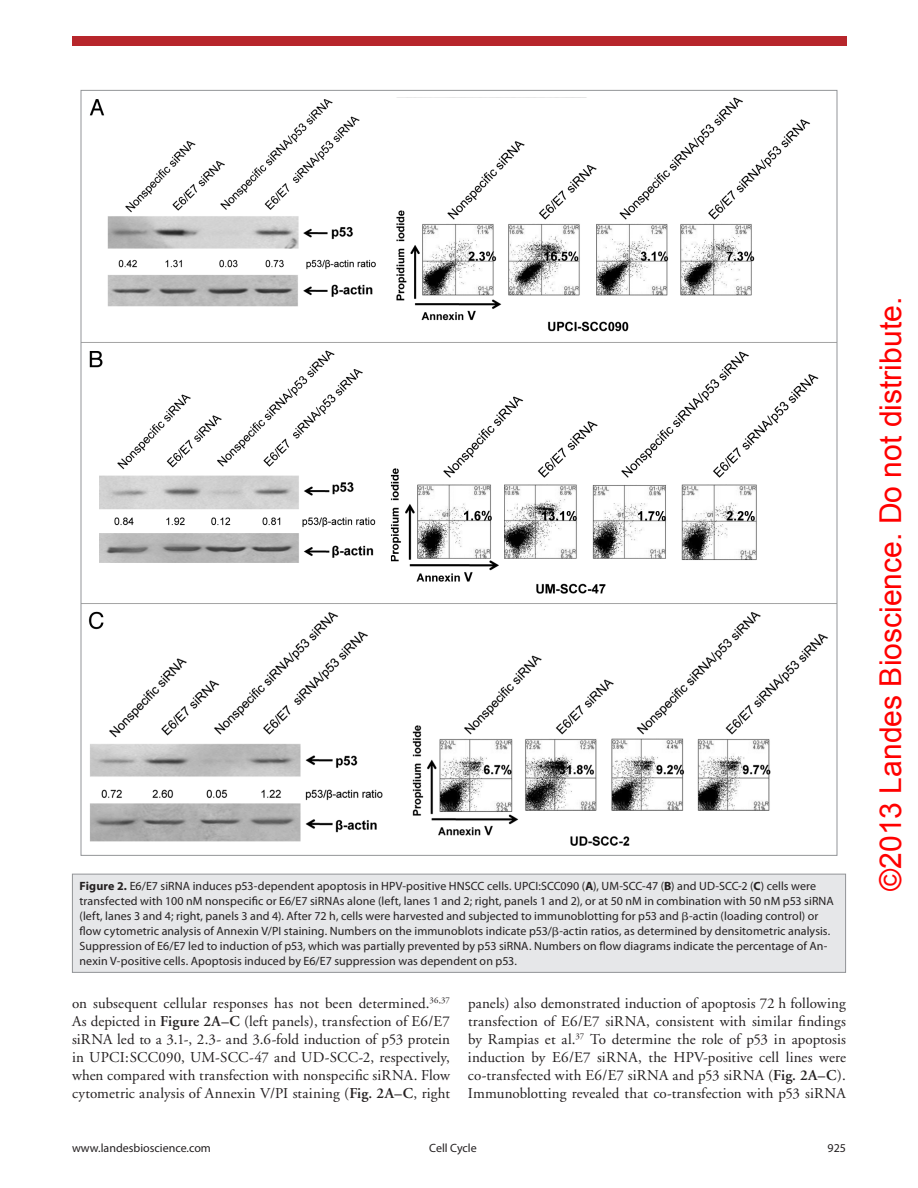
<style>
.page{position:relative;width:918px;height:1188px;background:#fff}
.page>*{position:absolute;margin:0;border:0;box-sizing:border-box;transform-origin:0 0}
.t1{font:30.15px "Arial";color:#f00}
.t2{font:15px/18px "Adobe Garamond";letter-spacing:.01em;color:#231f20;text-align:justify}
.t3{font:12px/15px "Myriad Pro";letter-spacing:.005em;color:#231f20}
.s1{font-weight:700}
.s2{font-family:"Universal Std Greekw Math Pi"}
.s3{font-weight:600}
</style>
<div class="page">
<div style="left:72px;top:36px;width:774px;height:10px;background:#b7262b"></div>
<div style="left:72px;top:874px;width:774px;height:98px;background:#e6e7e9"></div>
<div style="left:72px;top:874px;width:774px;height:99px;border:1px solid #939598"></div>
<img style="left:83px;top:97px;width:752px;height:749px">
<p class="t3" style="left:80px;top:879px;width:756px"><span class="s1">Figure 2.</span> E6/E7 siRNA induces p53-dependent apoptosis in HPV-positive HNSCC cells. UPCI:SCC090 (<span class="s1">A</span>), UM-SCC-47 (<span class="s1">B</span>) and UD-SCC-2 (<span class="s1">C</span>) cells were transfected with 100 nM nonspecific or E6/E7 siRNAs alone (left, lanes 1 and 2; right, panels 1 and 2), or at 50 nM in combination with 50 nM p53 siRNA (left, lanes 3 and 4; right, panels 3 and 4). After 72 h, cells were harvested and subjected to immunoblotting for p53 and <span class="s2">β</span>-actin (loading control) or flow cytometric analysis of Annexin V/PI staining. Numbers on the immunoblots indicate p53/<span class="s2">β</span>-actin ratios, as determined by densitometric analysis.<br>Suppression of E6/E7 led to induction of p53, which was partially prevented by p53 siRNA. Numbers on flow diagrams indicate the percentage of An&shy;nexin V-positive cells. Apoptosis induced by E6/E7 suppression was dependent on p53.</p>
<p class="t2" style="left:72px;top:995px;width:379px">on subsequent cellular responses has not been determined.<sup>36,37<br></sup>As depicted in <span class="s3">Figure 2A–C</span> (left panels), transfection of E6/E7 siRNA led to a 3.1-, 2.3- and 3.6-fold induction of p53 protein in UPCI:SCC090, UM-SCC-47 and UD-SCC-2, respectively, when compared with transfection with nonspecific siRNA. Flow cytometric analysis of Annexin V/PI staining (<span class="s3">Fig. 2A–C</span>, right</p>
<p class="t2" style="left:468px;top:995px;width:379px">panels) also demonstrated induction of apoptosis 72 h following transfection of E6/E7 siRNA, consistent with similar findings by Rampias et al.<sup>37</sup> To determine the role of p53 in apoptosis induction by E6/E7 siRNA, the HPV-positive cell lines were co-transfected with E6/E7 siRNA and p53 siRNA (<span class="s3">Fig. 2A–C</span>).<br>Immunoblotting revealed that co-transfection with p53 siRNA</p>
<p class="t3" style="left:72px;top:1140px;width:140px">www.landesbioscience.com</p>
<p class="t3" style="left:429px;top:1140px;width:49px">Cell Cycle</p>
<p class="t3" style="left:828px;top:1140px;width:20px">925</p>
<h1 class="t1" style="left:871px;top:891px;width:595px;rotate:-90deg">©2013 Landes Bioscience. Do not distribute.</h1>
</div>
